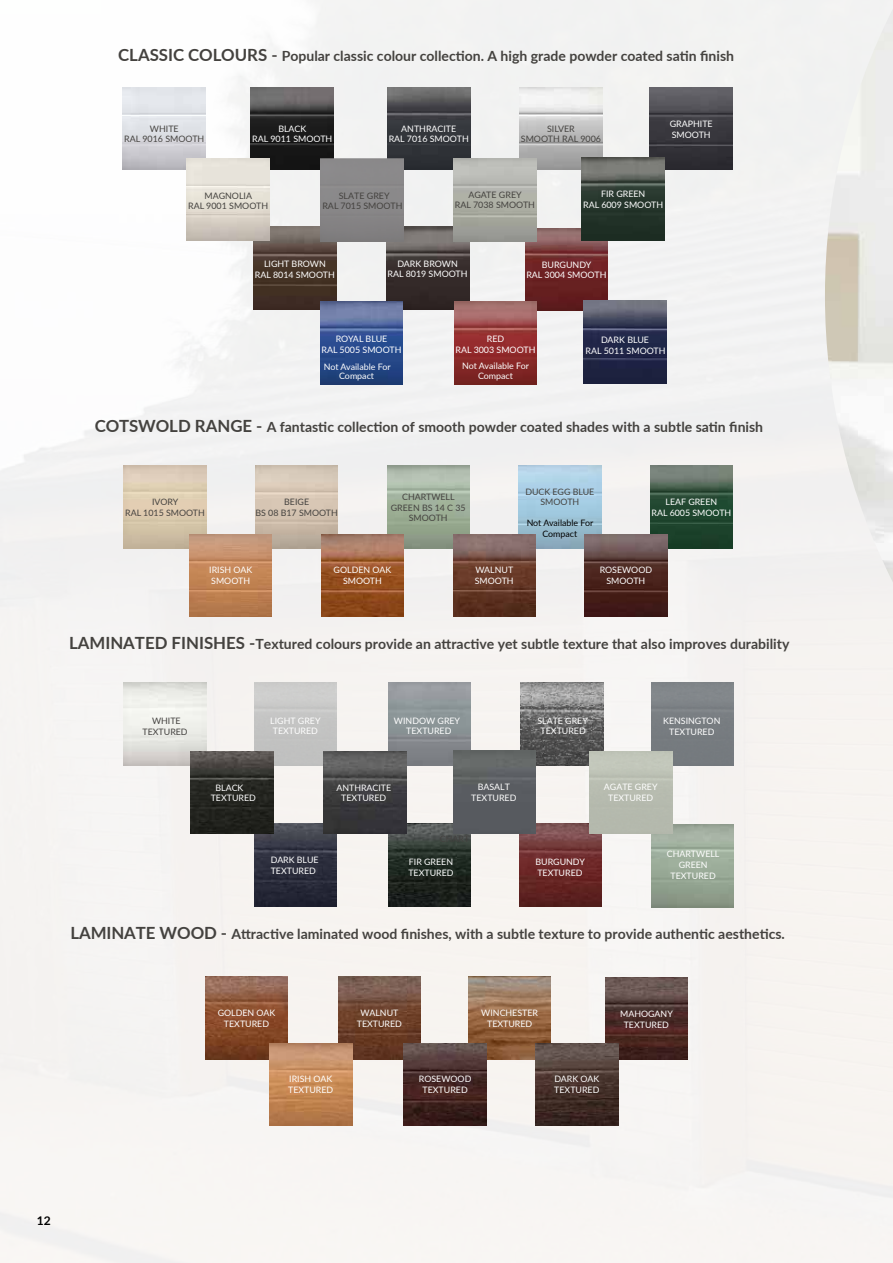
<style>
.page{position:relative;width:893px;height:1263px;background:#fff}
.page>*{position:absolute;margin:0;border:0;box-sizing:border-box;transform-origin:0 0}
.t1{font:700 13.95px "Lato";color:#44423f}
.t2{font:700 12px "Lato";color:#000}
.t3{font:8.85px/10.6px "Lato";color:#fff;text-align:center}
.t4{font:8.85px/10.6px "Lato";color:#44423f;text-align:center}
.t5{font:8.85px/10.6px "Lato";color:#000;text-align:center}
.t6{font:8.85px/10.6px "Lato";color:#43413f;text-align:center}
.s1{font-size:16.8px}
</style>
<div class="page">
<img style="left:0;top:0;width:893px;height:1263px">
<img style="left:825px;top:9px;width:68px;height:573px">
<img style="left:525px;top:228px;width:83px;height:83px">
<img style="left:254px;top:227px;width:82px;height:83px">
<img style="left:386px;top:227px;width:83px;height:83px">
<img style="left:651px;top:824px;width:82px;height:83px">
<img style="left:651px;top:683px;width:83px;height:82px">
<img style="left:254px;top:683px;width:82px;height:82px">
<img style="left:123px;top:87px;width:83px;height:83px">
<img style="left:251px;top:87px;width:83px;height:83px">
<img style="left:520px;top:87px;width:82px;height:83px">
<img style="left:387px;top:87px;width:83px;height:83px">
<img style="left:124px;top:466px;width:82px;height:82px">
<img style="left:255px;top:466px;width:83px;height:82px">
<img style="left:387px;top:466px;width:82px;height:82px">
<img style="left:650px;top:466px;width:83px;height:82px">
<img style="left:519px;top:466px;width:82px;height:82px">
<img style="left:190px;top:534px;width:82px;height:82px">
<img style="left:321px;top:534px;width:83px;height:82px">
<img style="left:453px;top:534px;width:82px;height:82px">
<img style="left:585px;top:534px;width:82px;height:82px">
<img style="left:205px;top:977px;width:83px;height:82px">
<img style="left:338px;top:977px;width:83px;height:82px">
<img style="left:468px;top:977px;width:83px;height:82px">
<img style="left:605px;top:977px;width:83px;height:83px">
<img style="left:270px;top:1043px;width:82px;height:82px">
<img style="left:404px;top:1043px;width:82px;height:82px">
<img style="left:536px;top:1043px;width:82px;height:82px">
<img style="left:254px;top:824px;width:82px;height:82px">
<img style="left:521px;top:683px;width:82px;height:82px">
<img style="left:124px;top:683px;width:82px;height:83px">
<img style="left:388px;top:683px;width:83px;height:82px">
<img style="left:388px;top:824px;width:82px;height:82px">
<img style="left:520px;top:824px;width:81px;height:82px">
<img style="left:590px;top:751px;width:82px;height:82px">
<img style="left:453px;top:751px;width:83px;height:82px">
<img style="left:191px;top:751px;width:82px;height:82px">
<img style="left:324px;top:751px;width:82px;height:82px">
<img style="left:650px;top:87px;width:83px;height:83px">
<img style="left:584px;top:300px;width:82px;height:83px">
<img style="left:320px;top:302px;width:83px;height:82px">
<img style="left:454px;top:302px;width:83px;height:82px">
<img style="left:582px;top:158px;width:83px;height:82px">
<img style="left:187px;top:158px;width:83px;height:83px">
<img style="left:454px;top:158px;width:82px;height:83px">
<img style="left:321px;top:159px;width:83px;height:82px">
<h1 class="t1" style="left:118px;top:46px;width:617px"><span class="s1">CLASSIC COLOURS -</span> Popular classic colour collection. A high grade powder coated satin finish</h1>
<p class="t4" style="left:124px;top:123px;width:82px">WHITE<br>RAL 9016 SMOOTH</p>
<p class="t3" style="left:252px;top:123px;width:82px">BLACK<br>RAL 9011 SMOOTH</p>
<p class="t3" style="left:389px;top:123px;width:82px">ANTHRACITE<br>RAL 7016 SMOOTH</p>
<p class="t4" style="left:521px;top:123px;width:82px">SILVER<br>SMOOTH RAL 9006</p>
<p class="t3" style="left:670px;top:118px;width:45px;text-align:left">GRAPHITE<br>SMOOTH</p>
<p class="t4" style="left:188px;top:190px;width:82px">MAGNOLIA<br>RAL 9001 SMOOTH</p>
<p class="t3" style="left:583px;top:188px;width:82px">FIR GREEN<br>RAL 6009 SMOOTH</p>
<p class="t4" style="left:455px;top:189px;width:82px">AGATE GREY<br>RAL 7038 SMOOTH</p>
<p class="t4" style="left:322px;top:190px;width:82px">SLATE GREY<br>RAL 7015 SMOOTH</p>
<p class="t3" style="left:255px;top:259px;width:82px">LIGHT BROWN<br>RAL 8014 SMOOTH</p>
<p class="t3" style="left:388px;top:258px;width:82px">DARK BROWN<br>RAL 8019 SMOOTH</p>
<p class="t3" style="left:526px;top:259px;width:82px">BURGUNDY<br>RAL 3004 SMOOTH</p>
<p class="t3" style="left:321px;top:333px;width:82px">ROYAL BLUE<br>RAL 5005 SMOOTH</p>
<p class="t3" style="left:324px;top:361px;width:68px">Not Available For</p>
<p class="t3" style="left:455px;top:333px;width:82px">RED<br>RAL 3003 SMOOTH</p>
<p class="t3" style="left:462px;top:360px;width:68px">Not Available For</p>
<p class="t3" style="left:339px;top:371px;width:37px">Compact</p>
<p class="t3" style="left:478px;top:371px;width:37px">Compact</p>
<p class="t3" style="left:586px;top:334px;width:82px">DARK BLUE<br>RAL 5011 SMOOTH</p>
<h1 class="t1" style="left:95px;top:417px;width:670px"><span class="s1">COTSWOLD RANGE -</span> A fantastic collection of smooth powder coated shades with a subtle satin finish</h1>
<p class="t4" style="left:125px;top:496px;width:81px">IVORY<br>RAL 1015 SMOOTH</p>
<p class="t4" style="left:255px;top:496px;width:84px">BEIGE<br>BS 08 B17 SMOOTH</p>
<p class="t4" style="left:391px;top:491px;width:76px">CHARTWELL<br>GREEN BS 14 C 35<br>SMOOTH</p>
<p class="t4" style="left:525px;top:486px;width:71px">DUCK EGG BLUE<br>SMOOTH</p>
<p class="t5" style="left:527px;top:517px;width:68px">Not Available For<br>Compact</p>
<p class="t3" style="left:652px;top:496px;width:81px">LEAF GREEN<br>RAL 6005 SMOOTH</p>
<p class="t3" style="left:209px;top:564px;width:45px;text-align:left">IRISH OAK<br>SMOOTH</p>
<p class="t3" style="left:334px;top:564px;width:59px">GOLDEN OAK<br>SMOOTH</p>
<p class="t3" style="left:475px;top:564px;width:40px;text-align:left">WALNUT<br>SMOOTH</p>
<p class="t3" style="left:600px;top:564px;width:54px">ROSEWOOD<br>SMOOTH</p>
<h1 class="t1" style="left:69px;top:633px;width:722px"><span class="s1">LAMINATED FINISHES -</span>Textured colours provide an attractive yet subtle texture that also improves durability</h1>
<p class="t6" style="left:143px;top:715px;width:47px">WHITE<br>TEXTURED</p>
<p class="t3" style="left:394px;top:715px;width:68px">WINDOW GREY</p>
<p class="t3" style="left:537px;top:715px;width:52px">SLATE GREY</p>
<p class="t3" style="left:270px;top:715px;width:52px;text-align:left">LIGHT GREY<br>TEXTURED</p>
<p class="t3" style="left:406px;top:725px;width:47px">TEXTURED</p>
<p class="t3" style="left:541px;top:725px;width:47px">TEXTURED</p>
<p class="t3" style="left:663px;top:715px;width:59px">KENSINGTON<br>TEXTURED</p>
<p class="t3" style="left:216px;top:782px;width:29px">BLACK</p>
<p class="t3" style="left:336px;top:782px;width:56px">ANTHRACITE</p>
<p class="t3" style="left:471px;top:781px;width:47px">BASALT<br>TEXTURED</p>
<p class="t3" style="left:211px;top:792px;width:47px">TEXTURED</p>
<p class="t3" style="left:341px;top:792px;width:47px">TEXTURED</p>
<p class="t3" style="left:604px;top:781px;width:55px">AGATE GREY<br>TEXTURED</p>
<p class="t3" style="left:271px;top:854px;width:49px;text-align:left">DARK BLUE<br>TEXTURED</p>
<p class="t3" style="left:408px;top:856px;width:47px;text-align:left">FIR GREEN<br>TEXTURED</p>
<p class="t3" style="left:535px;top:856px;width:51px;text-align:left">BURGUNDY<br>TEXTURED</p>
<p class="t3" style="left:667px;top:848px;width:54px">CHARTWELL<br>GREEN<br>TEXTURED</p>
<h1 class="t1" style="left:70px;top:924px;width:716px"><span class="s1">LAMINATE WOOD -</span> Attractive laminated wood finishes, with a subtle texture to provide authentic aesthetics.</h1>
<p class="t3" style="left:218px;top:1007px;width:59px">GOLDEN OAK<br>TEXTURED</p>
<p class="t3" style="left:357px;top:1007px;width:47px">WALNUT<br>TEXTURED</p>
<p class="t3" style="left:481px;top:1007px;width:58px">WINCHESTER<br>TEXTURED</p>
<p class="t3" style="left:620px;top:1008px;width:54px">MAHOGANY<br>TEXTURED</p>
<p class="t3" style="left:288px;top:1073px;width:47px;text-align:left">IRISH OAK<br>TEXTURED</p>
<p class="t3" style="left:419px;top:1073px;width:54px">ROSEWOOD<br>TEXTURED</p>
<p class="t3" style="left:554px;top:1073px;width:47px;text-align:left">DARK OAK<br>TEXTURED</p>
<h2 class="t2" style="left:37px;top:1211px;width:15px">12</h2>
</div>
